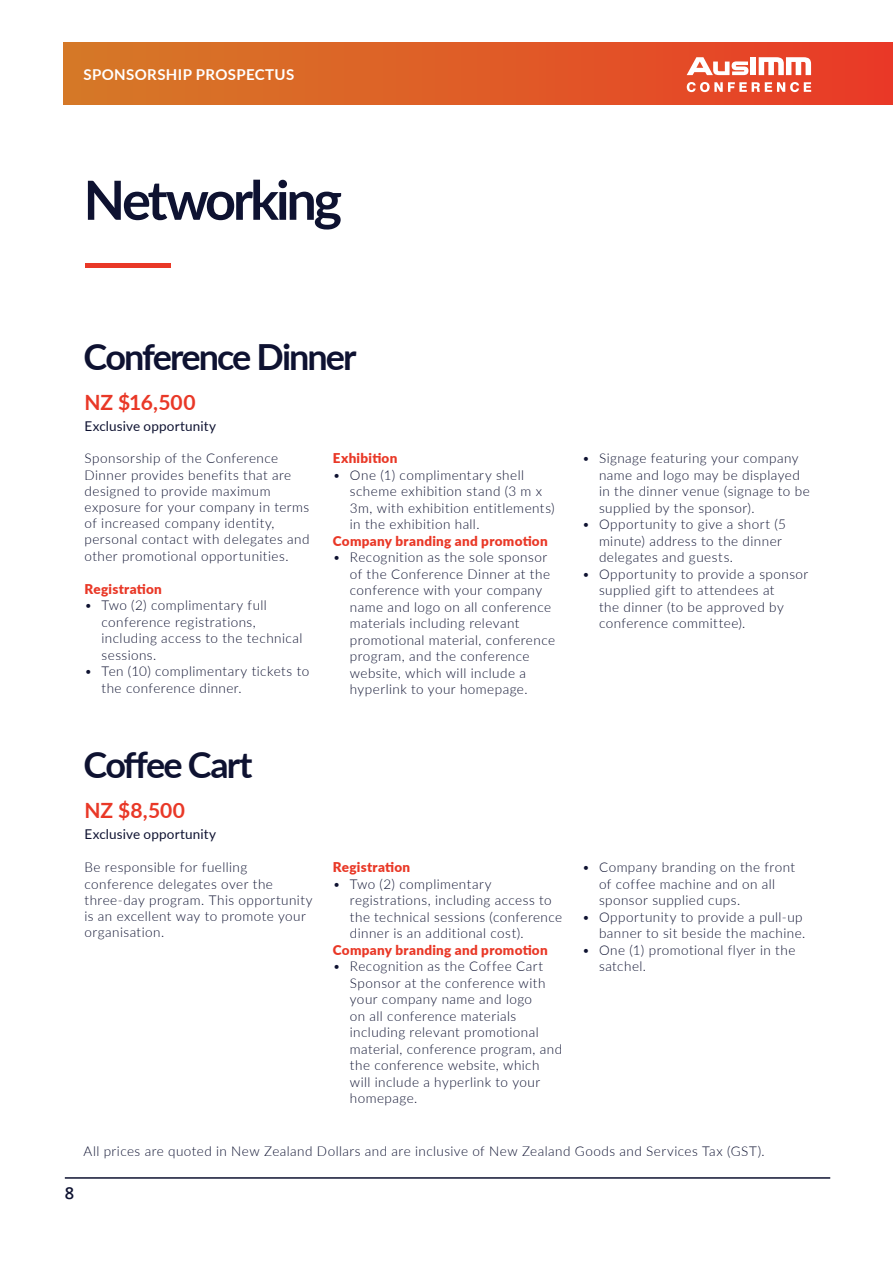
<style>
.page{position:relative;width:893px;height:1263px;background:#fff}
.page>*{position:absolute;margin:0;border:0;box-sizing:border-box;transform-origin:0 0}
.t1{font:700 54px "Lato";letter-spacing:-.055em;color:#0e1231}
.t2{font:700 54px "Lato";color:#e93827}
.t3{font:700 36px "Lato";letter-spacing:-.055em;color:#0e1231}
.t4{font:700 21px "Lato";color:#e93827}
.t5{font:600 16.5px "Open Sans";color:#0e1231}
.t6{font:700 15px "Lato";letter-spacing:.025em;color:#fff}
.t7{font:300 13.5px/16.5px "Lato";letter-spacing:.035em;color:#0e1231}
.t8{font:900 13.5px "Lato";letter-spacing:.02em;color:#e93827}
.t9{font:13.5px "Lato";letter-spacing:.01em;color:#0e1231}
</style>
<div class="page">
<div style="left:64px;top:43px;width:829px;height:61px;background:linear-gradient(to right,#d57a27,#ea3c28)"></div>
<svg style="left:759px;top:57px;width:52px;height:18px"></svg>
<div style="left:751px;top:57px;width:5px;height:18px;background:#fff"></div>
<svg style="left:687px;top:57px;width:61px;height:18px"></svg>
<svg style="left:687px;top:82px;width:124px;height:10px"></svg>
<hr style="left:65px;top:1177px;width:765px;height:2px;background:#0e1231">
<p class="t6" style="left:84px;top:64px;width:212px">SPONSORSHIP PROSPECTUS</p>
<h1 class="t1" style="left:84px;top:160px;width:260px">Networking</h1>
<h1 class="t2" style="left:84px;top:201px;width:90px">____</h1>
<h2 class="t3" style="left:84px;top:331px;width:275px">Conference Dinner</h2>
<h3 class="t4" style="left:85px;top:387px;width:112px">NZ $16,500</h3>
<p class="t9" style="left:85px;top:416px;width:133px">Exclusive opportunity</p>
<p class="t7" style="left:85px;top:450px;width:227px">Sponsorship of the Conference Dinner provides benefits that are designed to provide maximum exposure for your company in terms of increased company identity, personal contact with delegates and other promotional opportunities.</p>
<p class="t8" style="left:85px;top:578px;width:79px">Registration</p>
<p class="t7" style="left:102px;top:596px;width:202px;text-indent:-17px">• Two (2) complimentary full conference registrations, including access to the technical sessions.</p>
<p class="t7" style="left:102px;top:662px;width:209px;text-indent:-17px">• Ten (10) complimentary tickets to the conference dinner.</p>
<p class="t8" style="left:333px;top:448px;width:66px">Exhibition</p>
<p class="t7" style="left:350px;top:466px;width:206px;text-indent:-17px">• One (1) complimentary shell scheme exhibition stand (3 m x<br>3m, with exhibition entitlements) in the exhibition hall.</p>
<p class="t8" style="left:333px;top:531px;width:216px">Company branding and promotion</p>
<p class="t7" style="left:350px;top:549px;width:207px;text-indent:-17px">• Recognition as the sole sponsor of the Conference Dinner at the conference with your company name and logo on all conference materials including relevant promotional material, conference program, and the conference website, which will include a hyperlink to your homepage.</p>
<p class="t7" style="left:599px;top:450px;width:212px;text-indent:-17px">• Signage featuring your company name and logo may be displayed in the dinner venue (signage to be supplied by the sponsor).</p>
<p class="t7" style="left:599px;top:516px;width:188px;text-indent:-17px">• Opportunity to give a short (5 minute) address to the dinner delegates and guests.</p>
<p class="t7" style="left:599px;top:565px;width:211px;text-indent:-17px">• Opportunity to provide a sponsor supplied gift to attendees at<br>the dinner (to be approved by conference committee).</p>
<h2 class="t3" style="left:84px;top:738px;width:170px">Coffee Cart</h2>
<h3 class="t4" style="left:85px;top:795px;width:102px">NZ $8,500</h3>
<p class="t9" style="left:85px;top:824px;width:133px">Exclusive opportunity</p>
<p class="t7" style="left:85px;top:859px;width:230px">Be responsible for fuelling conference delegates over the three-day program. This opportunity is an excellent way to promote your organisation.</p>
<p class="t8" style="left:333px;top:857px;width:79px">Registration</p>
<p class="t7" style="left:350px;top:875px;width:214px;text-indent:-17px">• Two (2) complimentary registrations, including access to the technical sessions (conference dinner is an additional cost).</p>
<p class="t8" style="left:333px;top:940px;width:216px">Company branding and promotion</p>
<p class="t7" style="left:350px;top:958px;width:214px;text-indent:-17px">• Recognition as the Coffee Cart<br>Sponsor at the conference with your company name and logo<br>on all conference materials including relevant promotional material, conference program, and the conference website, which will include a hyperlink to your homepage.</p>
<p class="t7" style="left:599px;top:859px;width:198px;text-indent:-17px">• Company branding on the front of coffee machine and on all sponsor supplied cups.</p>
<p class="t7" style="left:582px;top:908px;width:225px;text-align:right">• Opportunity to provide a pull-up banner to sit beside the machine.</p>
<p class="t7" style="left:599px;top:941px;width:198px;text-indent:-17px">• One (1) promotional flyer in the satchel.</p>
<p class="t7" style="left:84px;top:1142px;width:683px">All prices are quoted in New Zealand Dollars and are inclusive of New Zealand Goods and Services Tax (GST).</p>
<p class="t5" style="left:65px;top:1182px;width:11px">8</p>
</div>
